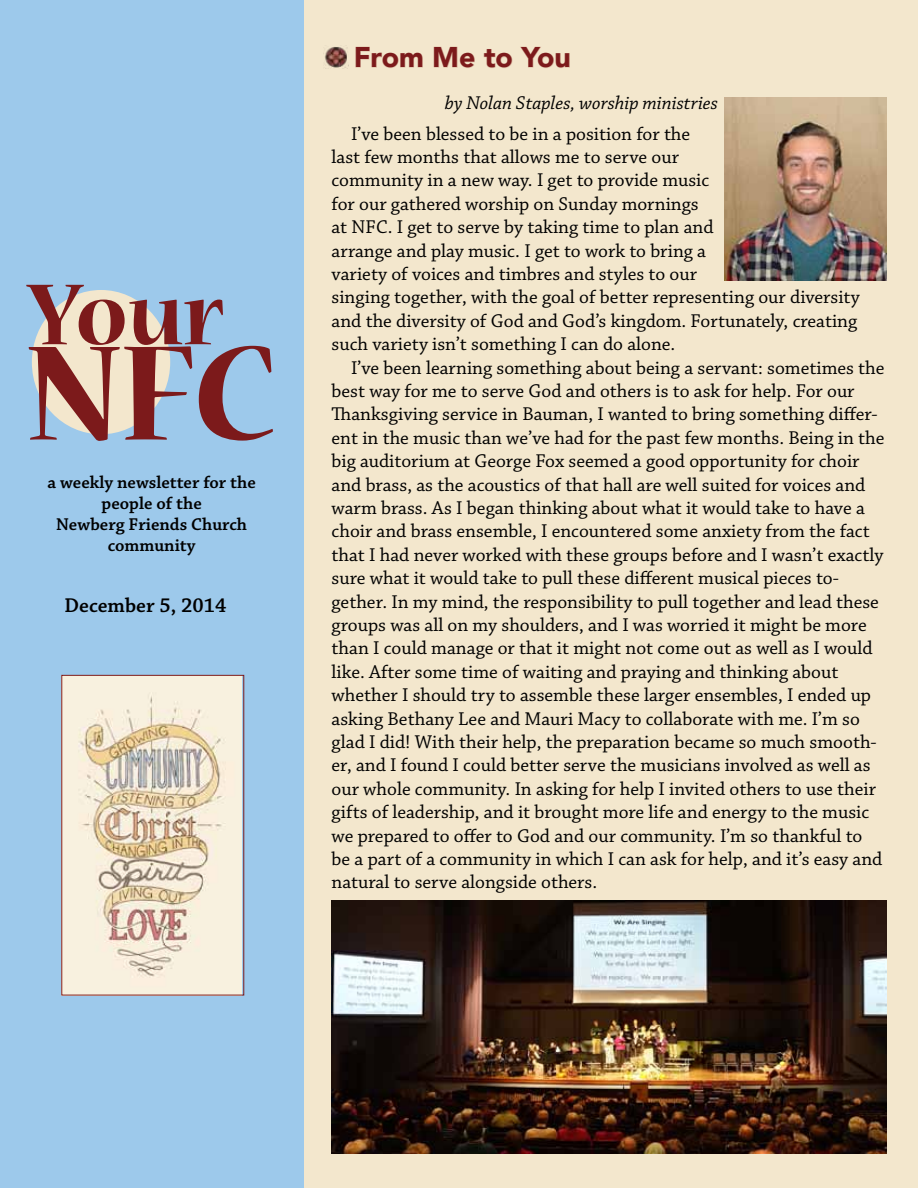
<style>
.page{position:relative;width:918px;height:1188px;background:#fff}
.page>*{position:absolute;margin:0;border:0;box-sizing:border-box;transform-origin:0 0}
.t1{font:700 150px "Nueva Std";color:#7c1a1b}
.t2{font:700 96.3px "Nueva Std";color:#7c1a1b}
.t3{font:900 28.5px "Avenir";color:#7c1a1b}
.t4{font:600 21px "Chaparral Pro";color:#000}
.t5{font:19.5px/23.4px "Chaparral Pro";color:#000}
.t6{font:italic 19.5px "Chaparral Pro";color:#000}
.t7{font:600 18px/21px "Chaparral Pro";color:#000;text-align:center}
</style>
<div class="page">
<div style="left:0;top:0;width:306px;height:1188px;background:#9dc9eb"></div>
<img style="left:63px;top:677px;width:179px;height:316px">
<div style="left:61px;top:675px;width:183px;height:320px;border:1px solid #7c1a1b"></div>
<div style="left:304px;top:0;width:614px;height:1188px;background:#f3e7cd"></div>
<div style="left:32px;top:290px;width:138px;height:144px;background:#f3e7cd;border-radius:50%"></div>
<svg style="left:355px;top:47px;width:68px;height:21px"></svg>
<svg style="left:434px;top:47px;width:41px;height:21px"></svg>
<svg style="left:484px;top:49px;width:29px;height:19px"></svg>
<svg style="left:520px;top:47px;width:50px;height:21px"></svg>
<img style="left:325px;top:47px;width:23px;height:22px">
<img style="left:332px;top:901px;width:554px;height:252px">
<img style="left:725px;top:98px;width:161px;height:183px">
<h2 class="t2" style="left:27px;top:270px;width:198px">Your</h2>
<h1 class="t1" style="left:27px;top:325px;width:251px">NFC</h1>
<p class="t7" style="left:48px;top:472px;width:210px">a weekly newsletter for the people of the<br>Newberg Friends Church community</p>
<p class="t4" style="left:65px;top:594px;width:163px">December 5, 2014</p>
<h3 class="t3" style="left:354px;top:33px;width:219px">From Me to You</h3>
<p class="t6" style="left:445px;top:93px;width:275px">by Nolan Staples, worship ministries</p>
<p class="t5" style="left:332px;top:123px;width:530px;text-indent:20px">I’ve been blessed to be in a position for the<br>last few months that allows me to serve our<br>community in a new way. I get to provide music<br>for our gathered worship on Sunday mornings<br>at NFC. I get to serve by taking time to plan and<br>arrange and play music. I get to work to bring a<br>variety of voices and timbres and styles to our<br>singing together, with the goal of better representing our diversity and the diversity of God and God’s kingdom. Fortunately, creating such variety isn’t something I can do alone.</p>
<p class="t5" style="left:332px;top:357px;width:555px;text-indent:20px">I’ve been learning something about being a servant: sometimes the best way for me to serve God and others is to ask for help. For our Thanksgiving service in Bauman, I wanted to bring something differ&shy;ent in the music than we’ve had for the past few months. Being in the big auditorium at George Fox seemed a good opportunity for choir and brass, as the acoustics of that hall are well suited for voices and warm brass. As I began thinking about what it would take to have a choir and brass ensemble, I encountered some anxiety from the fact that I had never worked with these groups before and I wasn’t exactly sure what it would take to pull these different musical pieces to&shy;gether. In my mind, the responsibility to pull together and lead these groups was all on my shoulders, and I was worried it might be more than I could manage or that it might not come out as well as I would like. After some time of waiting and praying and thinking about whether I should try to assemble these larger ensembles, I ended up asking Bethany Lee and Mauri Macy to collaborate with me. I’m so glad I did! With their help, the preparation became so much smooth&shy;er, and I found I could better serve the musicians involved as well as our whole community. In asking for help I invited others to use their gifts of leadership, and it brought more life and energy to the music we prepared to offer to God and our community. I’m so thankful to be a part of a community in which I can ask for help, and it’s easy and natural to serve alongside others.</p>
</div>
